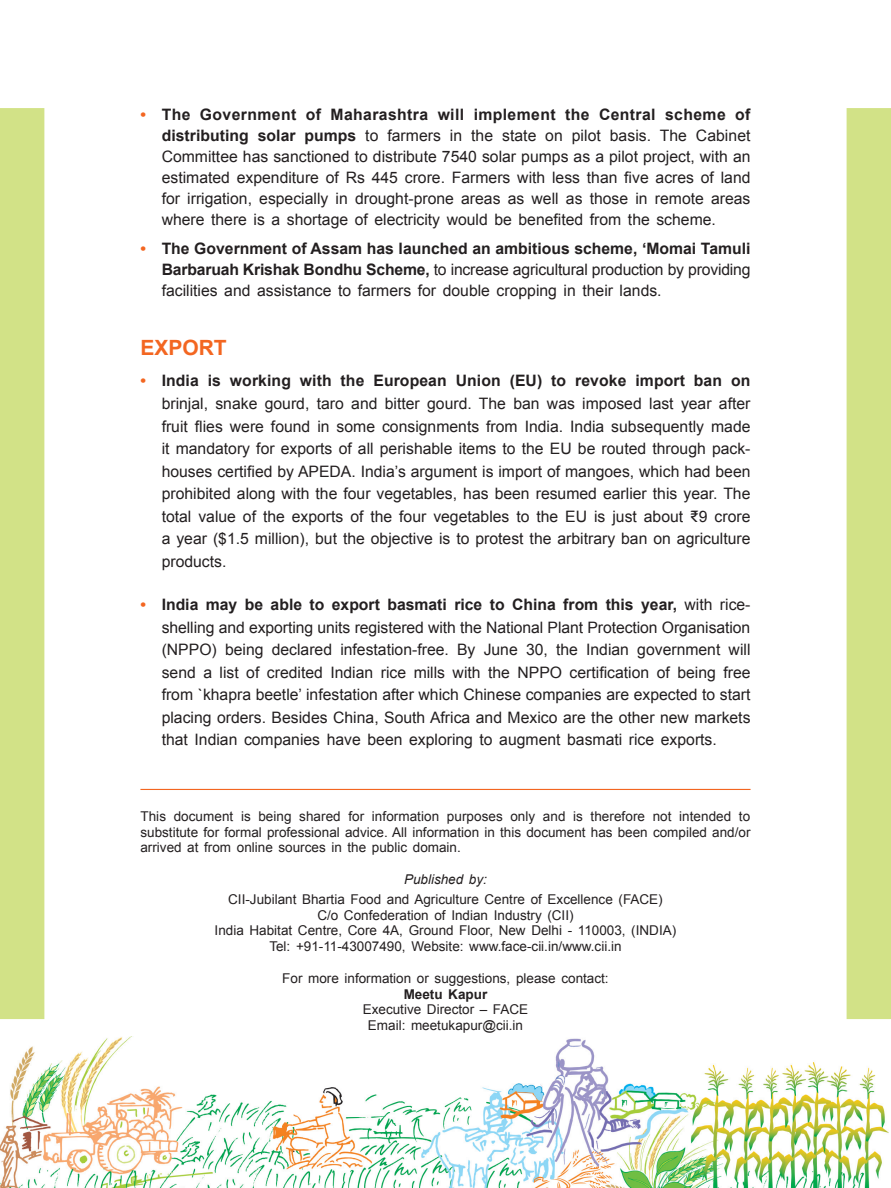
<style>
.page{position:relative;width:891px;height:1188px;background:#fff}
.page>*{position:absolute;margin:0;border:0;box-sizing:border-box;transform-origin:0 0}
.sub-hd1{font:700 21px "Arial";color:#f36621}
.bull-lev1{font:15.75px/22.5px "Arial";color:#231f20;text-align:justify}
.t1{font:13.5px/15.8px "Arial";color:#231f20;text-align:center}
.t2{font:italic 13.5px "Arial";color:#231f20}
.t3{font:700 13.5px "Arial";color:#231f20}
.s1{font-weight:700;color:#f36621}
.s2{font-weight:700}
</style>
<div class="page">
<img style="left:0;top:1036px;width:889px;height:151px">
<div style="left:0;top:108px;width:44px;height:910px;background:#d2e287"></div>
<svg style="left:846px;top:108px;width:45px;height:910px"></svg>
<hr style="left:140px;top:788px;width:610px;height:1px;background:#f36621">
<p class="bull-lev1" style="left:162px;top:104px;width:590px;line-height:21px;text-indent:-21px"><span class="s1">•</span> <span class="s2">The Government of Maharashtra will implement the Central scheme of distributing solar pumps</span> to farmers in the state on pilot basis. The Cabinet Committee has sanctioned to distribute 7540 solar pumps as a pilot project, with an estimated expenditure of Rs 445 crore. Farmers with less than five acres of land for irrigation, especially in drought-prone areas as well as those in remote areas where there is a shortage of electricity would be benefited from the scheme.</p>
<p class="bull-lev1" style="left:162px;top:238px;width:590px;line-height:21px;text-indent:-21px"><span class="s1">•</span> <span class="s2">The Government of Assam has launched an ambitious scheme, ‘Momai Tamuli Barbaruah Krishak Bondhu Scheme,</span> to increase agricultural production by providing facilities and assistance to farmers for double cropping in their lands.</p>
<p class="sub-hd1" style="left:140px;top:334px;width:44px">Export</p>
<p class="bull-lev1" style="left:162px;top:370px;width:590px;text-indent:-21px"><span class="s1">•</span> <span class="s2">India is working with the European Union (EU) to revoke import ban on </span>brinjal, snake gourd, taro and bitter gourd. The ban was imposed last year after fruit flies were found in some consignments from India. India subsequently made it mandatory for exports of all perishable items to the EU be routed through pack&shy;houses certified by APEDA. India’s argument is import of mangoes, which had been prohibited along with the four vegetables, has been resumed earlier this year. The total value of the exports of the four vegetables to the EU is just about ₹9 crore a year ($1.5 million), but the objective is to protest the arbitrary ban on agriculture products.</p>
<p class="bull-lev1" style="left:162px;top:593px;width:590px;text-indent:-21px"><span class="s1">•</span> <span class="s2">India may be able to export basmati rice to China from this year,</span> with rice&shy;shelling and exporting units registered with the National Plant Protection Organisation (NPPO) being declared infestation-free. By June 30, the Indian government will send a list of credited Indian rice mills with the NPPO certification of being free from `khapra beetle’ infestation after which Chinese companies are expected to start placing orders. Besides China, South Africa and Mexico are the other new markets that Indian companies have been exploring to augment basmati rice exports.</p>
<p class="t1" style="left:140px;top:808px;width:611px;text-align:justify">This document is being shared for information purposes only and is therefore not intended to substitute for formal professional advice. All information in this document has been compiled and/or arrived at from online sources in the public domain.</p>
<p class="t2" style="left:404px;top:870px;width:84px">Published by:</p>
<p class="t1" style="left:215px;top:891px;width:463px">CII-Jubilant Bhartia Food and Agriculture Centre of Excellence (FACE)<br>C/o Confederation of Indian Industry (CII)<br>India Habitat Centre, Core 4A, Ground Floor, New Delhi - 110003, (INDIA)<br>Tel: +91-11-43007490, Website: www.face-cii.in/www.cii.in</p>
<p class="t1" style="left:282px;top:970px;width:328px">For more information or suggestions, please contact:</p>
<p class="t3" style="left:404px;top:984px;width:85px">Meetu Kapur</p>
<p class="t1" style="left:363px;top:1001px;width:167px">Executive Director – FACE<br>Email: meetukapur@cii.in</p>
</div>
